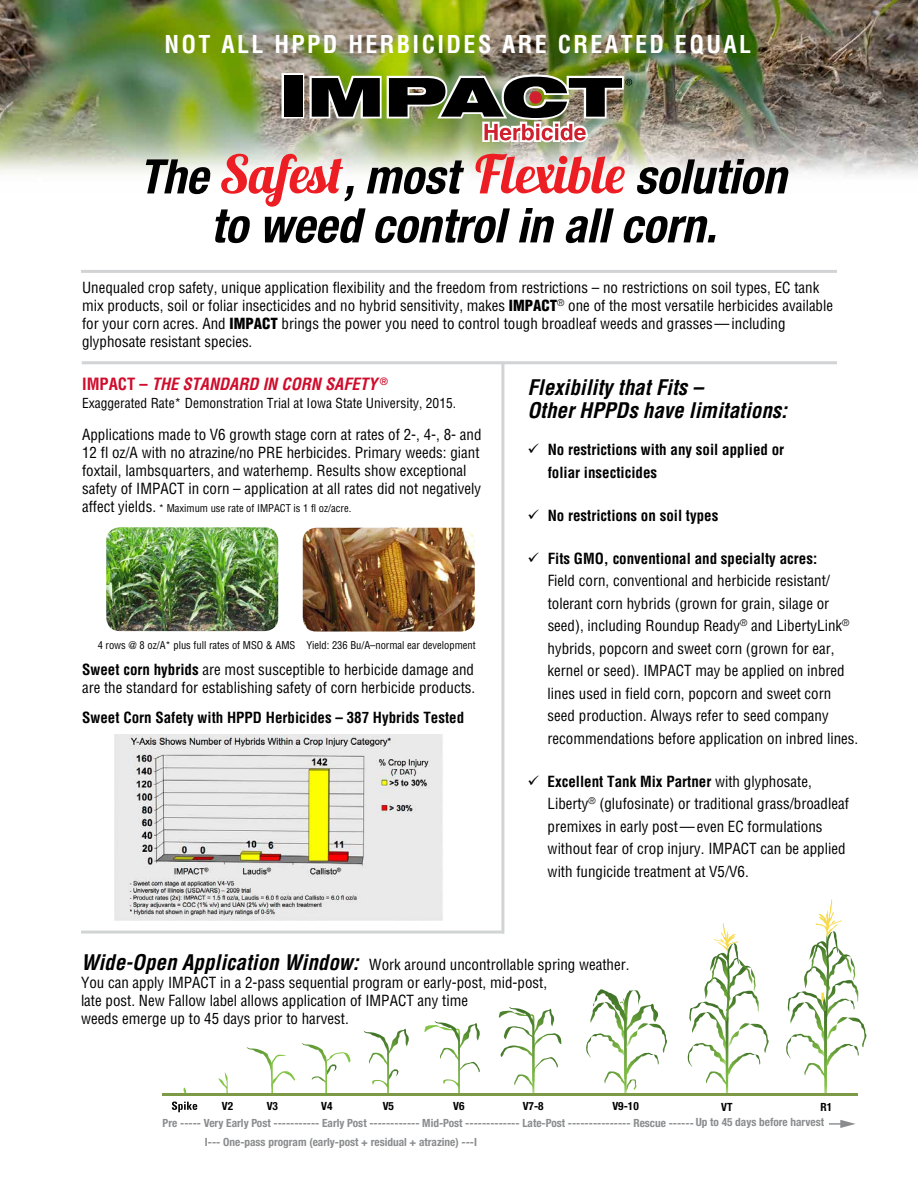
<style>
.page{position:relative;width:918px;height:1188px;background:#fff}
.page>*{position:absolute;margin:0;border:0;box-sizing:border-box;transform-origin:0 0}
.t1{font:700 condensed 24px "Helvetica";letter-spacing:.1em;color:#fff}
.t2{font:italic 700 condensed 21px/22.5px "Helvetica";color:#000}
.t3{font:italic 700 condensed 16.5px "Helvetica";color:#cf0c2c}
.t4{font:condensed 15px/22.5px "Helvetica";color:#000}
.t5{font:700 condensed 15px/22.5px "Helvetica";color:#000}
.t6{font:condensed 13.5px "Helvetica";color:#000}
.t7{font:700 condensed 11.25px/18.9px "Helvetica Neue";color:#8a8c8e}
.t8{font:700 condensed 11.25px "Helvetica Neue";color:#000}
.t9{font:condensed 10.5px "Helvetica";color:#000}
.s1{font-weight:900}
.s2{font-style:normal}
.s3{font-size:15px}
.s4{font-weight:700}
.s5{font-weight:700;font-style:italic;font-size:21px}
</style>
<div class="page">
<img style="left:0;top:0;width:918px;height:176px">
<div style="left:282px;top:73px;width:22px;height:45px;border:4px solid #fff"></div>
<div style="left:284px;top:75px;width:18px;height:42px;background:#000"></div>
<img style="left:307px;top:73px;width:325px;height:69px">
<svg style="left:146px;top:154px;width:642px;height:89px"></svg>
<hr style="left:81px;top:270px;width:756px;height:3px;background:#d1d3d4">
<svg style="left:183px;top:1087px;width:4px;height:7px"></svg>
<svg style="left:218px;top:1072px;width:10px;height:22px"></svg>
<svg style="left:247px;top:1047px;width:49px;height:47px"></svg>
<svg style="left:172px;top:1102px;width:25px;height:10px"></svg>
<svg style="left:302px;top:1043px;width:49px;height:51px"></svg>
<svg style="left:364px;top:1029px;width:45px;height:65px"></svg>
<svg style="left:424px;top:1021px;width:56px;height:73px"></svg>
<svg style="left:499px;top:1007px;width:63px;height:87px"></svg>
<svg style="left:586px;top:989px;width:81px;height:102px"></svg>
<svg style="left:726px;top:1086px;width:2px;height:8px"></svg>
<svg style="left:688px;top:923px;width:81px;height:163px"></svg>
<svg style="left:824px;top:1079px;width:3px;height:15px"></svg>
<svg style="left:786px;top:899px;width:80px;height:180px"></svg>
<hr style="left:163px;top:1094px;width:695px;height:2px;background:#7d9b47">
<svg style="left:829px;top:1120px;width:27px;height:8px"></svg>
<hr style="left:82px;top:361px;width:755px;height:3px;background:#d1d3d4">
<hr style="left:501px;top:363px;width:3px;height:571px;background:#d1d3d4">
<hr style="left:81px;top:931px;width:421px;height:3px;background:#d1d3d4">
<img style="left:106px;top:527px;width:172px;height:104px">
<img style="left:303px;top:528px;width:172px;height:104px">
<img style="left:115px;top:734px;width:328px;height:186px">
<h1 class="t1" style="left:165px;top:30px;width:588px">NOT ALL HPPD HERBICIDES ARE CREATED EQUAL</h1>
<p class="t4" style="left:82px;top:279px;width:753px;line-height:18px">Unequaled crop safety, unique application flexibility and the freedom from restrictions – no restrictions on soil types, EC tank mix products, soil or foliar insecticides and no hybrid sensitivity, makes <span class="s1">IMPACT</span><sup>®</sup> one of the most versatile herbicides available for your corn acres. And <span class="s1">IMPACT</span> brings the power you need to control tough broadleaf weeds and grasses—including glyphosate resistant species.</p>
<p class="t3" style="left:82px;top:374px;width:307px"><span class="s2">IMPACT –</span> THE STANDARD IN CORN SAFETY <sup>®</sup></p>
<p class="t6" style="left:82px;top:395px;width:376px">Exaggerated Rate* Demonstration Trial at Iowa State University, 2015.</p>
<p class="t4" style="left:82px;top:426px;width:401px;line-height:18px">Applications made to V6 growth stage corn at rates of 2-, 4-, 8- and 12 fl oz/A with no atrazine/no PRE herbicides. Primary weeds: giant foxtail, lambsquarters, and waterhemp. Results show exceptional safety of IMPACT in corn – application at all rates did not negatively</p>
<p class="t9" style="left:82px;top:502px;width:271px"><span class="s3">affect yields.</span> * Maximum use rate of IMPACT is 1 fl oz/acre.</p>
<p class="t9" style="left:98px;top:638px;width:380px">4 rows @ 8 oz/A* plus full rates of MSO &amp; AMS Yield: 236 Bu/A–normal ear development</p>
<p class="t4" style="left:82px;top:660px;width:395px;line-height:18px"><span class="s4">Sweet corn hybrids</span> are most susceptible to herbicide damage and are the standard for establishing safety of corn herbicide products.</p>
<p class="t5" style="left:82px;top:706px;width:384px">Sweet Corn Safety with HPPD Herbicides – 387 Hybrids Tested</p>
<h2 class="t2" style="left:527px;top:376px;width:261px">Flexibility that Fits –<br>Other HPPDs have limitations:</h2>
<p class="t5" style="left:548px;top:438px;width:238px;text-indent:-20px">✓ No restrictions with any soil applied or foliar insecticides</p>
<p class="t5" style="left:527px;top:504px;width:193px">✓ No restrictions on soil types</p>
<p class="t4" style="left:548px;top:547px;width:312px;text-indent:-20px">✓ <span class="s4">Fits GMO, conventional and specialty acres:<br></span>Field corn, conventional and herbicide resistant/ tolerant corn hybrids (grown for grain, silage or seed), including Roundup Ready<sup>®</sup> and LibertyLink<sup>® </sup>hybrids, popcorn and sweet corn (grown for ear, kernel or seed). IMPACT may be applied on inbred lines used in field corn, popcorn and sweet corn seed production. Always refer to seed company recommendations before application on inbred lines.</p>
<p class="t4" style="left:548px;top:770px;width:303px;text-indent:-20px">✓ <span class="s4">Excellent Tank Mix Partner</span> with glyphosate, Liberty<sup>®</sup> (glufosinate) or traditional grass/broadleaf premixes in early post—even EC formulations without fear of crop injury. IMPACT can be applied with fungicide treatment at V5/V6.</p>
<p class="t4" style="left:81px;top:955px;width:550px;line-height:18px"><span class="s5">Wide-Open Application Window:</span> Work around uncontrollable spring weather.<br>You can apply IMPACT in a 2-pass sequential program or early-post, mid-post,<br>late post. New Fallow label allows application of IMPACT any time<br>weeds emerge up to 45 days prior to harvest.</p>
<p class="t8" style="left:222px;top:1099px;width:13px">V2</p>
<p class="t8" style="left:267px;top:1099px;width:13px">V3</p>
<p class="t8" style="left:321px;top:1099px;width:13px">V4</p>
<p class="t8" style="left:383px;top:1099px;width:13px">V5</p>
<p class="t8" style="left:453px;top:1099px;width:13px">V6</p>
<p class="t8" style="left:523px;top:1099px;width:22px">V7-8</p>
<p class="t8" style="left:612px;top:1099px;width:28px">V9-10</p>
<p class="t8" style="left:721px;top:1101px;width:13px">VT</p>
<p class="t8" style="left:821px;top:1101px;width:13px">R1</p>
<p class="t7" style="left:205px;top:1114px;width:621px;text-indent:-42px">Pre ----- Very Early Post ----------- Early Post ------------ Mid-Post ------------- Late-Post --------------- Rescue ------ Up to 45 days before harvest<br>I--- One-pass program (early-post + residual + atrazine) ---I</p>
</div>
